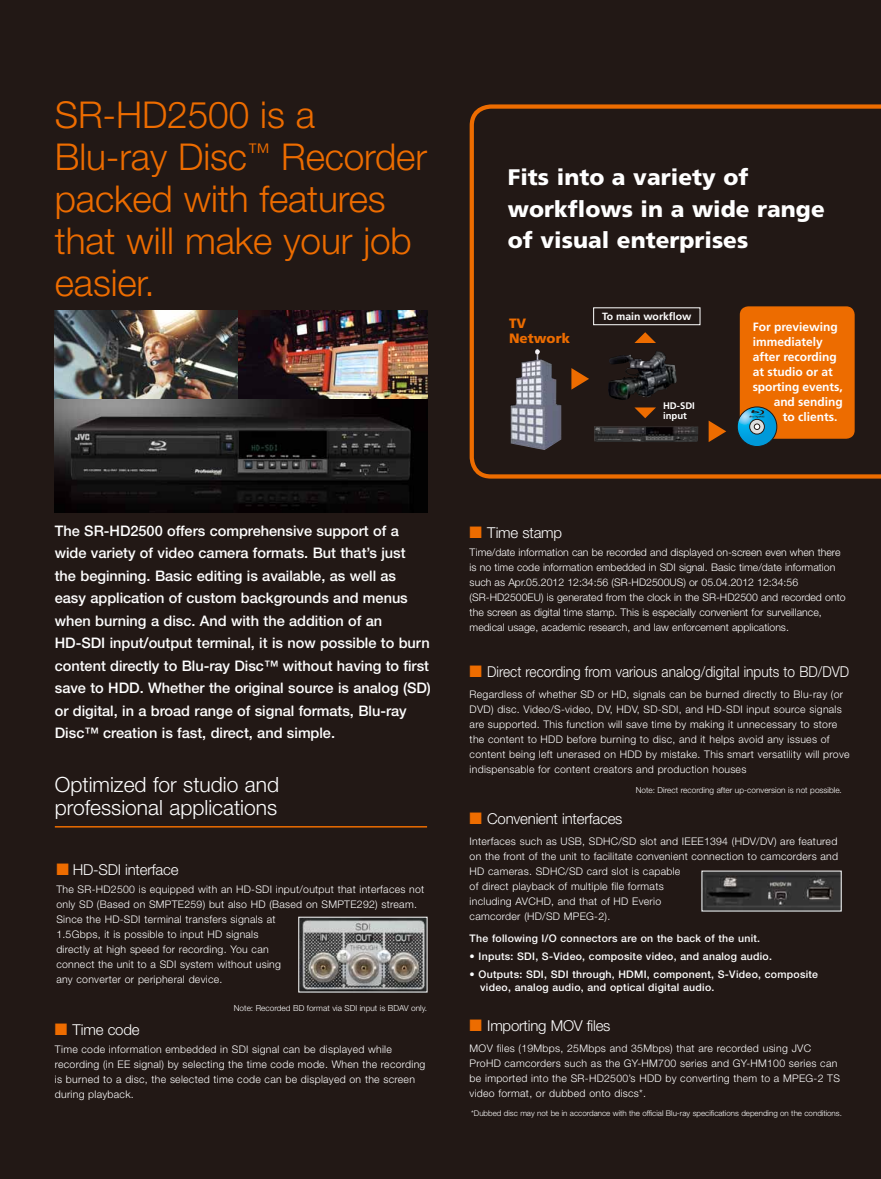
<style>
.page{position:relative;width:881px;height:1179px;background:#fff}
.page>*{position:absolute;margin:0;border:0;box-sizing:border-box;transform-origin:0 0}
.t1{font:300 37.05px/42px "Helvetica Neue";letter-spacing:-.005em;color:#ed6c00}
.t2{font:900 22.5px/31.5px "Frutiger";color:#fff}
.t3{font:300 21px/22.5px "Helvetica Neue";color:#fff}
.t4{font:300 15px "Helvetica Neue";letter-spacing:-.015em;color:#fff}
.t5{font:300 15px "Helvetica Neue";letter-spacing:-.015em;color:#fff;scale:.91 1}
.t6{font:500 14.55px/22.5px "Helvetica Neue";color:#fff}
.t7{font:900 13.5px/15px "Frutiger";color:#ed6c00}
.t8{font:700 12px "Frutiger";color:#fff}
.t9{font:300 10.5px/15px "Helvetica Neue";letter-spacing:.025em;color:#fff}
.t10{font:300 10.5px/15px "Helvetica Neue";color:#fff}
.t11{font:500 10.5px/13.5px "Helvetica Neue";letter-spacing:.025em;color:#fff}
.t12{font:700 10.5px "Frutiger";color:#fff}
.t13{font:700 9.6px/9.6px "Frutiger";color:#fff}
.t14{font:300 8.25px "Helvetica Neue";color:#fff}
.t15{font:300 7.95px "Helvetica Neue";color:#fff}
.s1{color:#ed6c00}
</style>
<div class="page">
<div style="left:0;top:0;width:880px;height:1179px;background:#221815"></div>
<hr style="left:55px;top:826px;width:372px;height:2px;background:#ed6c00">
<img style="left:703px;top:873px;width:136px;height:36px">
<img style="left:300px;top:919px;width:125px;height:71px">
<img style="left:55px;top:398px;width:372px;height:115px">
<img style="left:55px;top:310px;width:183px;height:88px">
<img style="left:238px;top:310px;width:189px;height:88px">
<svg style="left:469px;top:104px;width:411px;height:375px"></svg>
<div style="left:739px;top:306px;width:115px;height:133px;background:#ed6c00;border-radius:9px"></div>
<svg style="left:737px;top:407px;width:39px;height:40px"></svg>
<div style="left:737px;top:407px;width:40px;height:40px;border:1px solid #221815;border-radius:50%"></div>
<svg style="left:749px;top:419px;width:15px;height:15px"></svg>
<div style="left:749px;top:419px;width:15px;height:15px;border:1px solid #221815;border-radius:50%"></div>
<svg style="left:754px;top:424px;width:6px;height:6px"></svg>
<svg style="left:749px;top:409px;width:15px;height:9px"></svg>
<div style="left:593px;top:308px;width:107px;height:17px;background:#221815"></div>
<div style="left:593px;top:307px;width:107px;height:18px;border:1px solid #fff"></div>
<svg style="left:634px;top:407px;width:22px;height:11px"></svg>
<svg style="left:634px;top:332px;width:22px;height:11px"></svg>
<img style="left:609px;top:351px;width:47px;height:13px">
<img style="left:594px;top:426px;width:104px;height:16px">
<svg style="left:571px;top:368px;width:18px;height:22px"></svg>
<svg style="left:708px;top:421px;width:18px;height:21px"></svg>
<img style="left:510px;top:349px;width:51px;height:101px">
<h1 class="t1" style="left:55px;top:93px;width:374px">SR-HD2500 is a<br>Blu-ray Disc<sup>™</sup> Recorder packed with features that will make your job easier.</h1>
<h2 class="t2" style="left:508px;top:161px;width:318px">Fits into a variety of workflows in a wide range of visual enterprises</h2>
<p class="t7" style="left:509px;top:316px;width:62px">TV<br>Network</p>
<p class="t12" style="left:602px;top:310px;width:91px">To main workflow</p>
<p class="t13" style="left:663px;top:401px;width:33px">HD-SDI input</p>
<p class="t8" style="left:752px;top:320px;width:87px">For previewing</p>
<p class="t8" style="left:752px;top:335px;width:72px">immediately</p>
<p class="t8" style="left:752px;top:350px;width:86px">after recording</p>
<p class="t8" style="left:752px;top:365px;width:82px">at studio or at</p>
<p class="t8" style="left:752px;top:380px;width:91px">sporting events,</p>
<p class="t8" style="left:773px;top:395px;width:70px">and sending</p>
<p class="t8" style="left:782px;top:410px;width:56px">to clients.</p>
<p class="t6" style="left:55px;top:519px;width:377px">The SR-HD2500 offers comprehensive support of a wide variety of video camera formats. But that’s just<br>the beginning. Basic editing is available, as well as easy application of custom backgrounds and menus when burning a disc. And with the addition of an HD-SDI input/output terminal, it is now possible to burn content directly to Blu-ray Disc™ without having to first save to HDD. Whether the original source is analog (SD) or digital, in a broad range of signal formats, Blu-ray Disc™ creation is fast, direct, and simple.</p>
<h3 class="t3" style="left:55px;top:773px;width:226px">Optimized for studio and professional applications</h3>
<h3 class="t4" style="left:56px;top:860px;width:124px"><span class="s1">■</span> HD-SDI interface</h3>
<p class="t9" style="left:56px;top:881px;width:369px">The SR-HD2500 is equipped with an HD-SDI input/output that interfaces not only SD (Based on SMPTE259) but also HD (Based on SMPTE292) stream.<br>Since the HD-SDI terminal transfers signals at<br>1.5Gbps, it is possible to input HD signals<br>directly at high speed for recording. You can<br>connect the unit to a SDI system without using<br>any converter or peripheral device.</p>
<p class="t14" style="left:234px;top:1003px;width:195px">Note: Recorded BD format via SDI input is BDAV only.</p>
<h3 class="t4" style="left:55px;top:1021px;width:86px"><span class="s1">■</span> Time code</h3>
<p class="t9" style="left:55px;top:1042px;width:372px">Time code information embedded in SDI signal can be displayed while recording (in EE signal) by selecting the time code mode. When the recording is burned to a disc, the selected time code can be displayed on the screen during playback.</p>
<h3 class="t4" style="left:469px;top:523px;width:94px"><span class="s1">■</span> Time stamp</h3>
<p class="t10" style="left:469px;top:544px;width:377px">Time/date information can be recorded and displayed on-screen even when there is no time code information embedded in SDI signal. Basic time/date information such as Apr.05.2012 12:34:56 (SR-HD2500US) or 05.04.2012 12:34:56 (SR-HD2500EU) is generated from the clock in the SR-HD2500 and recorded onto the screen as digital time stamp. This is especially convenient for surveillance, medical usage, academic research, and law enforcement applications.</p>
<h3 class="t5" style="left:469px;top:663px;width:418px"><span class="s1">■</span> Direct recording from various analog/digital inputs to BD/DVD</h3>
<p class="t9" style="left:469px;top:687px;width:381px">Regardless of whether SD or HD, signals can be burned directly to Blu-ray (or DVD) disc. Video/S-video, DV, HDV, SD-SDI, and HD-SDI input source signals are supported. This function will save time by making it unnecessary to store the content to HDD before burning to disc, and it helps avoid any issues of content being left unerased on HDD by mistake. This smart versatility will prove indispensable for content creators and production houses</p>
<p class="t14" style="left:635px;top:785px;width:208px">Note: Direct recording after up-conversion is not possible.</p>
<h3 class="t4" style="left:469px;top:809px;width:154px"><span class="s1">■</span> Convenient interfaces</h3>
<p class="t9" style="left:469px;top:833px;width:370px">Interfaces such as USB, SDHC/SD slot and IEEE1394 (HDV/DV) are featured on the front of the unit to facilitate convenient connection to camcorders and HD cameras. SDHC/SD card slot is capable<br>of direct playback of multiple file formats<br>including AVCHD, and that of HD Everio<br>camcorder (HD/SD MPEG-2).</p>
<p class="t11" style="left:469px;top:932px;width:292px">The following I/O connectors are on the back of the unit.</p>
<p class="t11" style="left:469px;top:950px;width:304px">• Inputs: SDI, S-Video, composite video, and analog audio.</p>
<p class="t11" style="left:480px;top:967px;width:339px;text-indent:-11px">• Outputs: SDI, SDI through, HDMI, component, S-Video, composite video, analog audio, and optical digital audio.</p>
<h3 class="t4" style="left:469px;top:1016px;width:142px"><span class="s1">■</span> Importing MOV files</h3>
<p class="t9" style="left:469px;top:1041px;width:372px">MOV files (19Mbps, 25Mbps and 35Mbps) that are recorded using JVC ProHD camcorders such as the GY-HM700 series and GY-HM100 series can be imported into the SR-HD2500’s HDD by converting them to a MPEG-2 TS video format, or dubbed onto discs*.</p>
<p class="t15" style="left:471px;top:1109px;width:372px">*Dubbed disc may not be in accordance with the official Blu-ray specifications depending on the conditions.</p>
</div>
